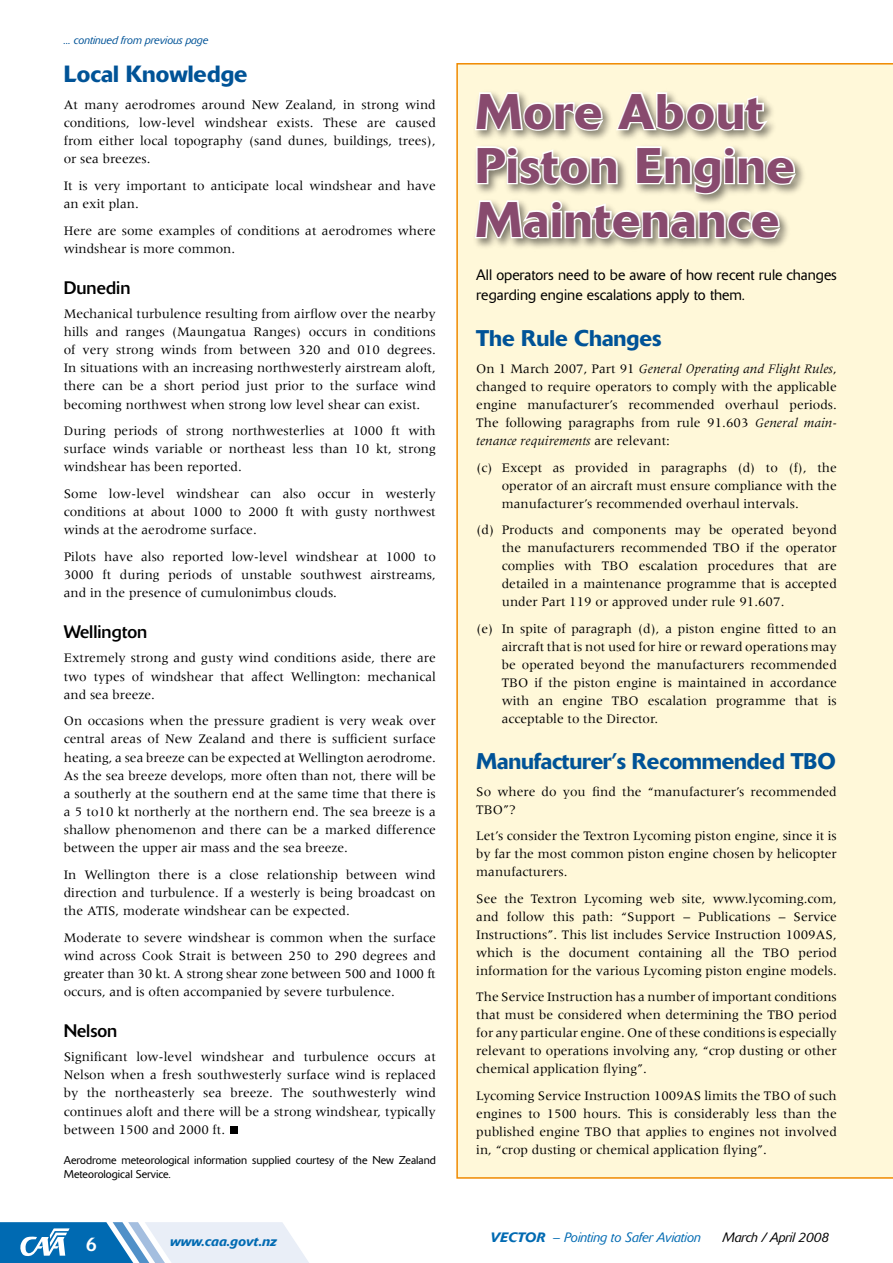
<style>
.page{position:relative;width:893px;height:1263px;background:#fff}
.page>*{position:absolute;margin:0;border:0;box-sizing:border-box;transform-origin:0 0}
.t1{font:500 49.5px/54px "Delta";letter-spacing:.02em;color:#884a6e}
.t2{font:500 23.25px "Delta";color:#005397}
.t3{font:500 22.5px "Delta";letter-spacing:-.01em;color:#005397}
.t4{font:18px "Delta";color:#000}
.t5{font:300 15px/19.5px "Delta";color:#000}
.t6{font:13.5px/18.1px "Meridien";color:#000;text-align:justify}
.t7{font:italic 300 13.5px "Delta";color:#006ab2}
.t8{font:italic 500 13.5px "Delta";color:#006ab2}
.t9{font:italic 300 13.5px "Delta";color:#000}
.t10{font:300 11.25px/13.6px "Delta";color:#000}
.t11{font:italic 300 11.25px "Delta";color:#005397}
.s1{font-style:italic}
.s2{font-weight:500}
</style>
<div class="page">
<div style="left:456px;top:63px;width:437px;height:1116px;background:#fff8d9"></div>
<div style="left:471px;top:88px;width:337px;height:163px;background:#000;opacity:.5"></div>
<svg style="left:473px;top:90px;width:131px;height:42px"></svg>
<svg style="left:614px;top:90px;width:154px;height:43px"></svg>
<svg style="left:473px;top:145px;width:324px;height:96px"></svg>
<svg style="left:0;top:1222px;width:309px;height:41px;background:#94bede"></svg>
<div style="left:230px;top:1126px;width:7px;height:8px;background:#000"></div>
<p class="t11" style="left:64px;top:33px;width:146px">... continued from previous page</p>
<h2 class="t2" style="left:64px;top:60px;width:185px">Local Knowledge</h2>
<p class="t6" style="left:64px;top:95px;width:374px">At many aerodromes around New Zealand, in strong wind conditions, low-level windshear exists. These are caused from either local topography (sand dunes, buildings, trees), or sea breezes.</p>
<p class="t6" style="left:64px;top:176px;width:374px">It is very important to anticipate local windshear and have an exit plan.</p>
<p class="t6" style="left:64px;top:221px;width:374px">Here are some examples of conditions at aerodromes where windshear is more common.</p>
<h3 class="t4" style="left:64px;top:277px;width:68px">Dunedin</h3>
<p class="t6" style="left:64px;top:305px;width:374px">Mechanical turbulence resulting from airflow over the nearby hills and ranges (Maungatua Ranges) occurs in conditions of very strong winds from between 320 and 010 degrees.<br>In situations with an increasing northwesterly airstream aloft, there can be a short period just prior to the surface wind becoming northwest when strong low level shear can exist.</p>
<p class="t6" style="left:64px;top:422px;width:374px">During periods of strong northwesterlies at 1000 ft with surface winds variable or northeast less than 10 kt, strong windshear has been reported.</p>
<p class="t6" style="left:64px;top:485px;width:374px">Some low-level windshear can also occur in westerly conditions at about 1000 to 2000 ft with gusty northwest winds at the aerodrome surface.</p>
<p class="t6" style="left:64px;top:547px;width:374px">Pilots have also reported low-level windshear at 1000 to 3000 ft during periods of unstable southwest airstreams, and in the presence of cumulonimbus clouds.</p>
<h3 class="t4" style="left:64px;top:621px;width:85px">Wellington</h3>
<p class="t6" style="left:64px;top:649px;width:374px">Extremely strong and gusty wind conditions aside, there are two types of windshear that affect Wellington: mechanical and sea breeze.</p>
<p class="t6" style="left:64px;top:712px;width:374px">On occasions when the pressure gradient is very weak over central areas of New Zealand and there is sufficient surface heating, a sea breeze can be expected at Wellington aerodrome.<br>As the sea breeze develops, more often than not, there will be a southerly at the southern end at the same time that there is a 5 to10 kt northerly at the northern end. The sea breeze is a shallow phenomenon and there can be a marked difference between the upper air mass and the sea breeze.</p>
<p class="t6" style="left:64px;top:865px;width:374px">In Wellington there is a close relationship between wind direction and turbulence. If a westerly is being broadcast on the ATIS, moderate windshear can be expected.</p>
<p class="t6" style="left:64px;top:928px;width:374px">Moderate to severe windshear is common when the surface wind across Cook Strait is between 250 to 290 degrees and greater than 30 kt. A strong shear zone between 500 and 1000 ft occurs, and is often accompanied by severe turbulence.</p>
<h3 class="t4" style="left:64px;top:1020px;width:55px">Nelson</h3>
<p class="t6" style="left:64px;top:1048px;width:374px">Significant low-level windshear and turbulence occurs at Nelson when a fresh southwesterly surface wind is replaced by the northeasterly sea breeze. The southwesterly wind continues aloft and there will be a strong windshear, typically between 1500 and 2000 ft.</p>
<p class="t10" style="left:64px;top:1154px;width:374px">Aerodrome meteorological information supplied courtesy of the New Zealand<br>Meteorological Service.</p>
<h1 class="t1" style="left:475px;top:84px;width:321px">More About<br>Piston Engine<br>Maintenance</h1>
<p class="t5" style="left:476px;top:265px;width:362px">All operators need to be aware of how recent rule changes regarding engine escalations apply to them.</p>
<h3 class="t3" style="left:476px;top:325px;width:187px">The Rule Changes</h3>
<p class="t6" style="left:476px;top:360px;width:362px">On 1 March 2007, Part 91 <span class="s1">General Operating and Flight Rules</span>, changed to require operators to comply with the applicable engine manufacturer’s recommended overhaul periods.<br>The following paragraphs from rule 91.603 <span class="s1">General main&shy;tenance requirements</span> are relevant:</p>
<p class="t6" style="left:502px;top:458px;width:337px;text-indent:-26px">(c) Except as provided in paragraphs (d) to (f), the operator of an aircraft must ensure compliance with the manufacturer’s recommended overhaul intervals.</p>
<p class="t6" style="left:502px;top:521px;width:337px;text-indent:-26px">(d) Products and components may be operated beyond the manufacturers recommended TBO if the operator complies with TBO escalation procedures that are detailed in a maintenance programme that is accepted under Part 119 or approved under rule 91.607.</p>
<p class="t6" style="left:502px;top:619px;width:337px;text-indent:-26px">(e) In spite of paragraph (d), a piston engine fitted to an aircraft that is not used for hire or reward operations may be operated beyond the manufacturers recommended TBO if the piston engine is maintained in accordance with an engine TBO escalation programme that is acceptable to the Director.</p>
<h3 class="t3" style="left:476px;top:748px;width:361px">Manufacturer’s Recommended TBO</h3>
<p class="t6" style="left:476px;top:782px;width:362px">So where do you find the “manufacturer’s recommended<br>TBO”?</p>
<p class="t6" style="left:476px;top:827px;width:362px">Let’s consider the Textron Lycoming piston engine, since it is by far the most common piston engine chosen by helicopter manufacturers.</p>
<p class="t6" style="left:476px;top:889px;width:362px">See the Textron Lycoming web site, www.lycoming.com, and follow this path: “Support – Publications – Service Instructions”. This list includes Service Instruction 1009AS, which is the document containing all the TBO period information for the various Lycoming piston engine models.</p>
<p class="t6" style="left:476px;top:988px;width:362px">The Service Instruction has a number of important conditions that must be considered when determining the TBO period for any particular engine. One of these conditions is especially relevant to operations involving any, “crop dusting or other chemical application flying”.</p>
<p class="t6" style="left:476px;top:1086px;width:362px">Lycoming Service Instruction 1009AS limits the TBO of such engines to 1500 hours. This is considerably less than the published engine TBO that applies to engines not involved in, “crop dusting or chemical application flying”.</p>
<p class="t8" style="left:170px;top:1233px;width:109px">www.caa.govt.nz</p>
<p class="t7" style="left:490px;top:1230px;width:212px"><span class="s2">VECTOR</span> – Pointing to Safer Aviation</p>
<p class="t9" style="left:723px;top:1230px;width:108px">March / April 2008</p>
</div>
